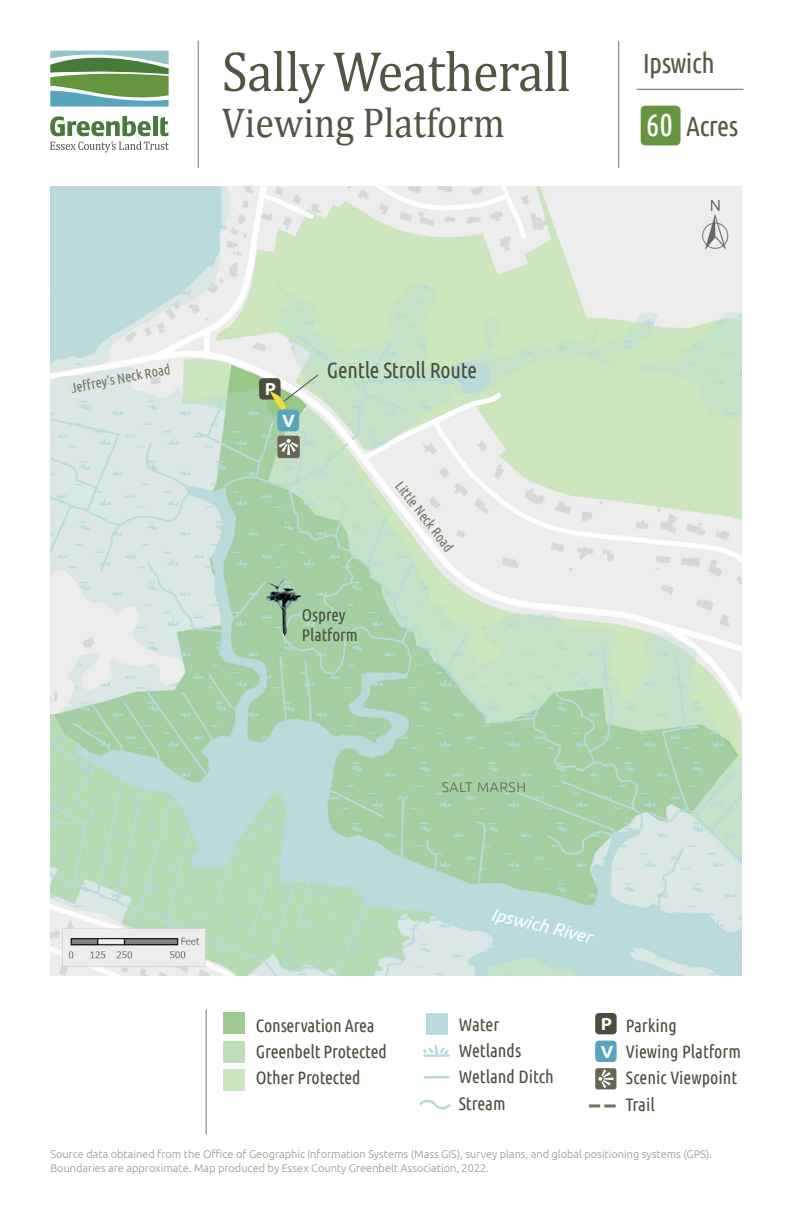
<style>
.page{position:relative;width:792px;height:1224px;background:#fff}
.page>*{position:absolute;margin:0;border:0;box-sizing:border-box;transform-origin:0 0}
.t1{font:57.4px "Cambria";letter-spacing:-.01em;color:#505642;scale:.91 1}
.t2{font:42px "Cambria";color:#505642;scale:.91 1}
.t3{font:27.8px "Ubuntu Condensed";letter-spacing:-.02em;color:#555b47}
.t4{font:22px "Ubuntu Condensed";letter-spacing:-.01em;color:#484f3c}
.t5{font:18px "Ubuntu Condensed";letter-spacing:-.005em;color:#484f3c}
.t6{font:italic 18px "Ubuntu";color:#fff}
.t7{font:700 17.8px "Ubuntu";color:#fff}
.t8{font:700 17.4px "Ubuntu";color:#fff}
.t9{font:17.2px "Ubuntu Condensed";color:#484f3c}
.t10{font:14px "Ubuntu Condensed";color:#787560}
.t11{font:300 14px "Ubuntu";letter-spacing:.04em;color:#676653}
.t12{font:300 11px "Ubuntu";color:#989487}
.s1{font-size:31.8px;color:#fff}
</style>
<div class="page">
<svg style="left:589px;top:1104px;width:27px;height:3px"></svg>
<hr style="left:206px;top:1010px;width:1px;height:124px;background:#787560">
<div style="left:223px;top:1042px;width:22px;height:21px;background:#bddeb6"></div>
<div style="left:223px;top:1069px;width:22px;height:22px;background:#cce6be"></div>
<div style="left:223px;top:1013px;width:22px;height:21px;background:#9eca92"></div>
<div style="left:595px;top:1013px;width:22px;height:21px;background:#484f3c;border-radius:4px"></div>
<div style="left:595px;top:1041px;width:22px;height:21px;background:#57a4bd;border-radius:4px"></div>
<hr style="left:618px;top:41px;width:1px;height:127px;background:#787560">
<hr style="left:198px;top:41px;width:1px;height:127px;background:#787560">
<svg style="left:50px;top:116px;width:119px;height:36px"></svg>
<svg style="left:50px;top:50px;width:119px;height:57px;background:#7eab86"></svg>
<hr style="left:637px;top:89px;width:107px;height:1px;background:#676756">
<div style="left:641px;top:106px;width:40px;height:39px;background:#65963f;border-radius:5px"></div>
<div style="left:426px;top:1013px;width:21px;height:22px;background:#badadb"></div>
<svg style="left:419px;top:1099px;width:32px;height:10px"></svg>
<img style="left:50px;top:187px;width:692px;height:789px">
<img style="left:267px;top:579px;width:35px;height:56px">
<div style="left:259px;top:378px;width:22px;height:22px;background:#484f3c;border-radius:4px"></div>
<div style="left:277px;top:410px;width:22px;height:21px;background:#57a4bd;border-radius:4px"></div>
<svg style="left:277px;top:436px;width:23px;height:22px"></svg>
<svg style="left:423px;top:1044px;width:26px;height:13px"></svg>
<hr style="left:424px;top:1054px;width:26px;height:3px;background:#bbdadc">
<hr style="left:424px;top:1076px;width:26px;height:3px;background:#bbdadc">
<svg style="left:595px;top:1068px;width:21px;height:21px"></svg>
<svg style="left:271px;top:374px;width:48px;height:41px"></svg>
<p class="t1" style="left:222px;top:37px;width:385px">Sally Weatherall</p>
<p class="t2" style="left:222px;top:97px;width:313px">Viewing Platform</p>
<p class="t3" style="left:643px;top:46px;width:74px">Ipswich</p>
<p class="t3" style="left:646px;top:109px;width:94px"><span class="s1">60</span> Acres</p>
<p class="t10" style="left:70px;top:380px;width:102px;rotate:-11deg">Jeffrey’s Neck Road</p>
<p class="t8" style="left:265px;top:379px;width:13px">P</p>
<p class="t7" style="left:282px;top:410px;width:14px">V</p>
<p class="t4" style="left:327px;top:357px;width:152px">Gentle Stroll Route</p>
<p class="t10" style="left:405px;top:478px;width:86px;rotate:52deg">Little Neck Road</p>
<p class="t9" style="left:302px;top:605px;width:45px">Osprey</p>
<p class="t9" style="left:302px;top:625px;width:57px">Platform</p>
<p class="t5" style="left:256px;top:1014px;width:120px">Conservation Area</p>
<p class="t5" style="left:256px;top:1040px;width:132px">Greenbelt Protected</p>
<p class="t5" style="left:256px;top:1067px;width:106px">Other Protected</p>
<p class="t11" style="left:442px;top:779px;width:86px">SALT MARSH</p>
<p class="t6" style="left:494px;top:903px;width:104px;rotate:13deg">Ipswich River</p>
<p class="t5" style="left:459px;top:1013px;width:42px">Water</p>
<p class="t5" style="left:459px;top:1040px;width:64px">Wetlands</p>
<p class="t5" style="left:459px;top:1066px;width:97px">Wetland Ditch</p>
<p class="t5" style="left:459px;top:1092px;width:48px">Stream</p>
<p class="t8" style="left:601px;top:1013px;width:13px">P</p>
<p class="t8" style="left:601px;top:1041px;width:14px">V</p>
<p class="t5" style="left:626px;top:1014px;width:53px">Parking</p>
<p class="t5" style="left:626px;top:1040px;width:117px">Viewing Platform</p>
<p class="t5" style="left:626px;top:1067px;width:113px">Scenic Viewpoint</p>
<p class="t5" style="left:626px;top:1093px;width:31px">Trail</p>
<p class="t12" style="left:50px;top:1148px;width:663px">Source data obtained from the Office of Geographic Information Systems (Mass GIS), survey plans, and global positioning systems (GPS).</p>
<p class="t12" style="left:50px;top:1162px;width:440px">Boundaries are approximate. Map produced by Essex County Greenbelt Association, 2022.</p>
</div>
